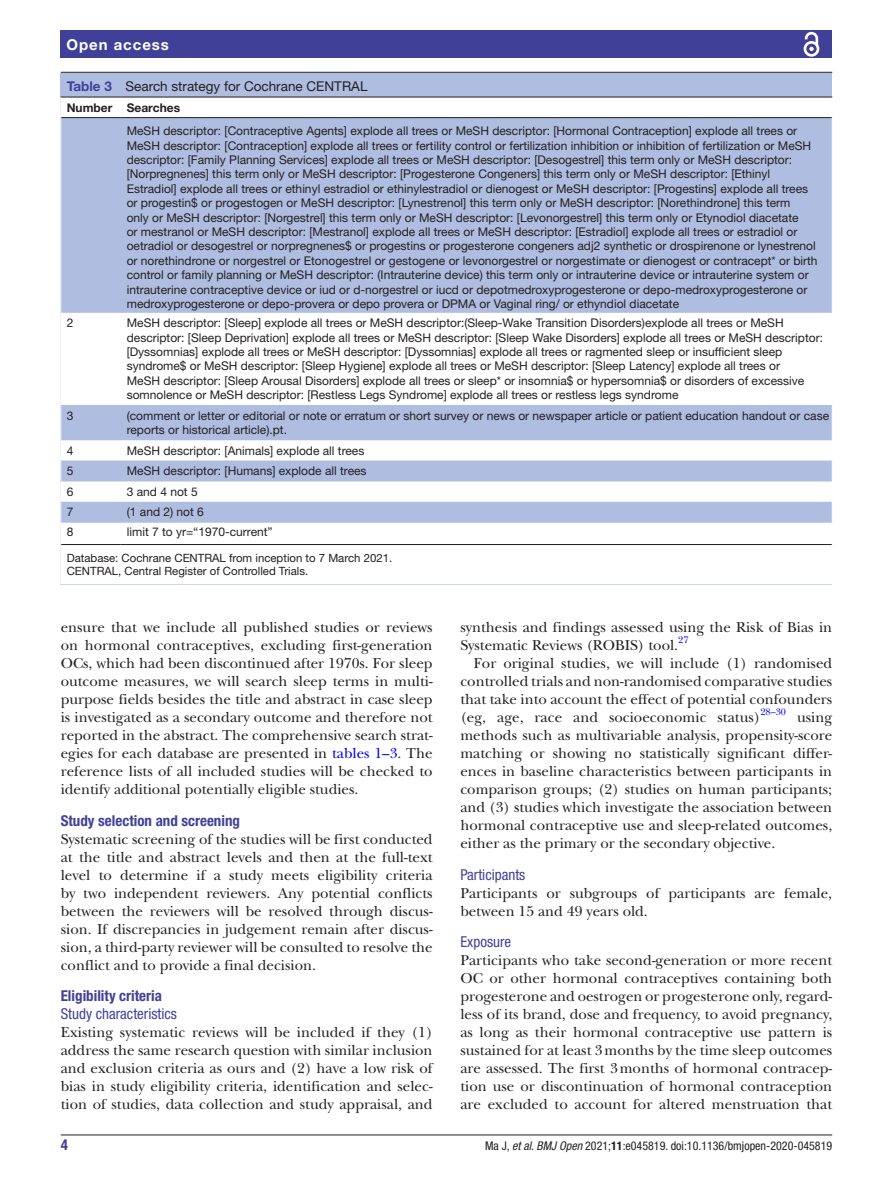
<style>
.page{position:relative;width:893px;height:1191px;background:#fff}
.page>*{position:absolute;margin:0;border:0;box-sizing:border-box;transform-origin:0 0}
.t1{font:15px/18px "New Baskerville";color:#231f20;text-align:justify}
.t2{font:700 condensed 15px "Helvetica Neue LT Std";color:#414099}
.t3{font:condensed 15px "Helvetica Neue LT Std";color:#414099}
.t4{font:700 15px "Helvetica Neue LT Std";letter-spacing:.065em;color:#fff}
.t5{font:13.5px "Helvetica Neue LT Std";color:#231f20}
.t6{font:12px/14.4px "Helvetica Neue LT Std";color:#231f20}
.t7{font:condensed 12px "Helvetica Neue LT Std";color:#231f20}
.t8{font:700 12px "Helvetica Neue LT Std";color:#231f20}
.t9{font:11.4px/13.6px "Helvetica Neue LT Std";color:#231f20}
.t10{font:9.9px "New Baskerville";color:#00f}
.s1{font-weight:700;color:#414099}
.s2{color:#00f}
.s3{font-style:italic}
.s4{font-weight:700}
</style>
<div class="page">
<hr style="left:61px;top:1134px;width:771px;height:1px;background:#231f20">
<div style="left:61px;top:31px;width:771px;height:27px;background:#414099"></div>
<svg style="left:803px;top:31px;width:17px;height:26px"></svg>
<div style="left:61px;top:73px;width:771px;height:511px;background:#afbde1"></div>
<hr style="left:61px;top:72px;width:771px;height:1px;background:#231f20">
<div style="left:61px;top:98px;width:771px;height:486px;background:#fff"></div>
<svg style="left:61px;top:118px;width:771px;height:404px"></svg>
<hr style="left:61px;top:97px;width:60px;height:1px;background:#231f20">
<hr style="left:61px;top:117px;width:60px;height:1px;background:#231f20">
<hr style="left:121px;top:97px;width:711px;height:1px;background:#231f20">
<hr style="left:121px;top:117px;width:711px;height:1px;background:#231f20">
<hr style="left:61px;top:544px;width:60px;height:1px;background:#231f20">
<hr style="left:121px;top:544px;width:711px;height:1px;background:#231f20">
<svg style="left:60px;top:97px;width:1px;height:21px"></svg>
<svg style="left:60px;top:440px;width:1px;height:104px"></svg>
<hr style="left:67px;top:561px;width:765px;height:1px;background:#fff">
<hr style="left:67px;top:574px;width:765px;height:2px;background:#fff">
<p class="t4" style="left:66px;top:35px;width:104px">Open access</p>
<p class="t5" style="left:67px;top:78px;width:302px"><span class="s1">Table 3</span> Search strategy for Cochrane CENTRAL</p>
<p class="t8" style="left:67px;top:100px;width:115px">Number Searches</p>
<p class="t6" style="left:127px;top:124px;width:692px">MeSH descriptor: [Contraceptive Agents] explode all trees or MeSH descriptor: [Hormonal Contraception] explode all trees or MeSH descriptor: [Contraception] explode all trees or fertility control or fertilization inhibition or inhibition of fertilization or MeSH descriptor: [Family Planning Services] explode all trees or MeSH descriptor: [Desogestrel] this term only or MeSH descriptor: [Norpregnenes] this term only or MeSH descriptor: [Progesterone Congeners] this term only or MeSH descriptor: [Ethinyl Estradiol] explode all trees or ethinyl estradiol or ethinylestradiol or dienogest or MeSH descriptor: [Progestins] explode all trees or progestin$ or progestogen or MeSH descriptor: [Lynestrenol] this term only or MeSH descriptor: [Norethindrone] this term<br>only or MeSH descriptor: [Norgestrel] this term only or MeSH descriptor: [Levonorgestrel] this term only or Etynodiol diacetate<br>or mestranol or MeSH descriptor: [Mestranol] explode all trees or MeSH descriptor: [Estradiol] explode all trees or estradiol or oetradiol or desogestrel or norpregnenes$ or progestins or progesterone congeners adj2 synthetic or drospirenone or lynestrenol or norethindrone or norgestrel or Etonogestrel or gestogene or levonorgestrel or norgestimate or dienogest or contracept* or birth control or family planning or MeSH descriptor: (Intrauterine device) this term only or intrauterine device or intrauterine system or intrauterine contraceptive device or iud or d-norgestrel or iucd or depotmedroxyprogesterone or depo-medroxyprogesterone or medroxyprogesterone or depo-provera or depo provera or DPMA or Vaginal ring/ or ethyndiol diacetate</p>
<p class="t6" style="left:67px;top:315px;width:8px">2</p>
<p class="t6" style="left:127px;top:315px;width:698px">MeSH descriptor: [Sleep] explode all trees or MeSH descriptor:(Sleep-Wake Transition Disorders)explode all trees or MeSH descriptor: [Sleep Deprivation] explode all trees or MeSH descriptor: [Sleep Wake Disorders] explode all trees or MeSH descriptor: [Dyssomnias] explode all trees or MeSH descriptor: [Dyssomnias] explode all trees or ragmented sleep or insufficient sleep syndrome$ or MeSH descriptor: [Sleep Hygiene] explode all trees or MeSH descriptor: [Sleep Latency] explode all trees or<br>MeSH descriptor: [Sleep Arousal Disorders] explode all trees or sleep* or insomnia$ or hypersomnia$ or disorders of excessive somnolence or MeSH descriptor: [Restless Legs Syndrome] explode all trees or restless legs syndrome</p>
<p class="t6" style="left:67px;top:408px;width:8px">3</p>
<p class="t6" style="left:127px;top:408px;width:704px">(comment or letter or editorial or note or erratum or short survey or news or newspaper article or patient education handout or case reports or historical article).pt.</p>
<p class="t6" style="left:67px;top:443px;width:8px">4</p>
<p class="t6" style="left:127px;top:443px;width:239px">MeSH descriptor: [Animals] explode all trees</p>
<p class="t6" style="left:67px;top:463px;width:8px">5</p>
<p class="t6" style="left:127px;top:463px;width:241px">MeSH descriptor: [Humans] explode all trees</p>
<p class="t6" style="left:67px;top:484px;width:8px">6</p>
<p class="t6" style="left:127px;top:484px;width:72px">3 and 4 not 5</p>
<p class="t6" style="left:67px;top:505px;width:8px">7</p>
<p class="t6" style="left:127px;top:505px;width:79px">(1 and 2) not 6</p>
<p class="t6" style="left:67px;top:524px;width:8px">8</p>
<p class="t6" style="left:127px;top:524px;width:147px">limit 7 to yr=“1970-current”</p>
<p class="t9" style="left:67px;top:550px;width:327px">Database: Cochrane CENTRAL from inception to 7 March 2021.<br>CENTRAL, Central Register of Controlled Trials.</p>
<p class="t1" style="left:61px;top:618px;width:373px">ensure that we include all published studies or reviews on hormonal contraceptives, excluding first-generation OCs, which had been discontinued after 1970s. For sleep outcome measures, we will search sleep terms in multi&shy;purpose fields besides the title and abstract in case sleep is investigated as a secondary outcome and therefore not reported in the abstract. The comprehensive search strat&shy;egies for each database are presented in <span class="s2">tables 1–3</span>. The reference lists of all included studies will be checked to identify additional potentially eligible studies.</p>
<p class="t2" style="left:61px;top:811px;width:181px">Study selection and screening</p>
<p class="t1" style="left:61px;top:830px;width:373px">Systematic screening of the studies will be first conducted at the title and abstract levels and then at the full-text level to determine if a study meets eligibility criteria by two independent reviewers. Any potential conflicts between the reviewers will be resolved through discus&shy;sion. If discrepancies in judgement remain after discus&shy;sion, a third-party reviewer will be consulted to resolve the conflict and to provide a final decision.</p>
<p class="t2" style="left:61px;top:987px;width:103px">Eligibility criteria</p>
<p class="t3" style="left:61px;top:1005px;width:118px">Study characteristics</p>
<p class="t1" style="left:61px;top:1023px;width:373px">Existing systematic reviews will be included if they (1) address the same research question with similar inclusion and exclusion criteria as ours and (2) have a low risk of bias in study eligibility criteria, identification and selec&shy;tion of studies, data collection and study appraisal, and</p>
<p class="t1" style="left:460px;top:618px;width:373px">synthesis and findings assessed using the Risk of Bias in<br>Systematic Reviews (ROBIS) tool.</p>
<p class="t10" style="left:678px;top:634px;width:12px">27</p>
<p class="t1" style="left:460px;top:654px;width:373px;text-indent:14px">For original studies, we will include (1) randomised controlled trials and non-randomised comparative studies that take into account the effect of potential confounders (eg, age, race and socioeconomic status)</p>
<p class="t10" style="left:760px;top:706px;width:27px">28–30</p>
<p class="t1" style="left:460px;top:708px;width:373px;text-indent:337px">using methods such as multivariable analysis, propensity-score matching or showing no statistically significant differ&shy;ences in baseline characteristics between participants in comparison groups; (2) studies on human participants; and (3) studies which investigate the association between hormonal contraceptive use and sleep-related outcomes, either as the primary or the secondary objective.</p>
<p class="t3" style="left:460px;top:865px;width:66px">Participants</p>
<p class="t1" style="left:460px;top:884px;width:373px">Participants or subgroups of participants are female, between 15 and 49 years old.</p>
<p class="t3" style="left:460px;top:933px;width:52px">Exposure</p>
<p class="t1" style="left:460px;top:951px;width:373px">Participants who take second-generation or more recent OC or other hormonal contraceptives containing both progesterone and oestrogen or progesterone only, regard&shy;less of its brand, dose and frequency, to avoid pregnancy, as long as their hormonal contraceptive use pattern is sustained for at least 3months by the time sleep outcomes are assessed. The first 3months of hormonal contracep&shy;tion use or discontinuation of hormonal contraception are excluded to account for altered menstruation that</p>
<p class="t2" style="left:61px;top:1135px;width:9px">4</p>
<p class="t7" style="left:485px;top:1138px;width:349px">Ma J, <span class="s3">et al</span>. <span class="s3">BMJ Open</span> 2021;<span class="s4">11</span>:e045819. doi:10.1136/bmjopen-2020-045819</p>
</div>
